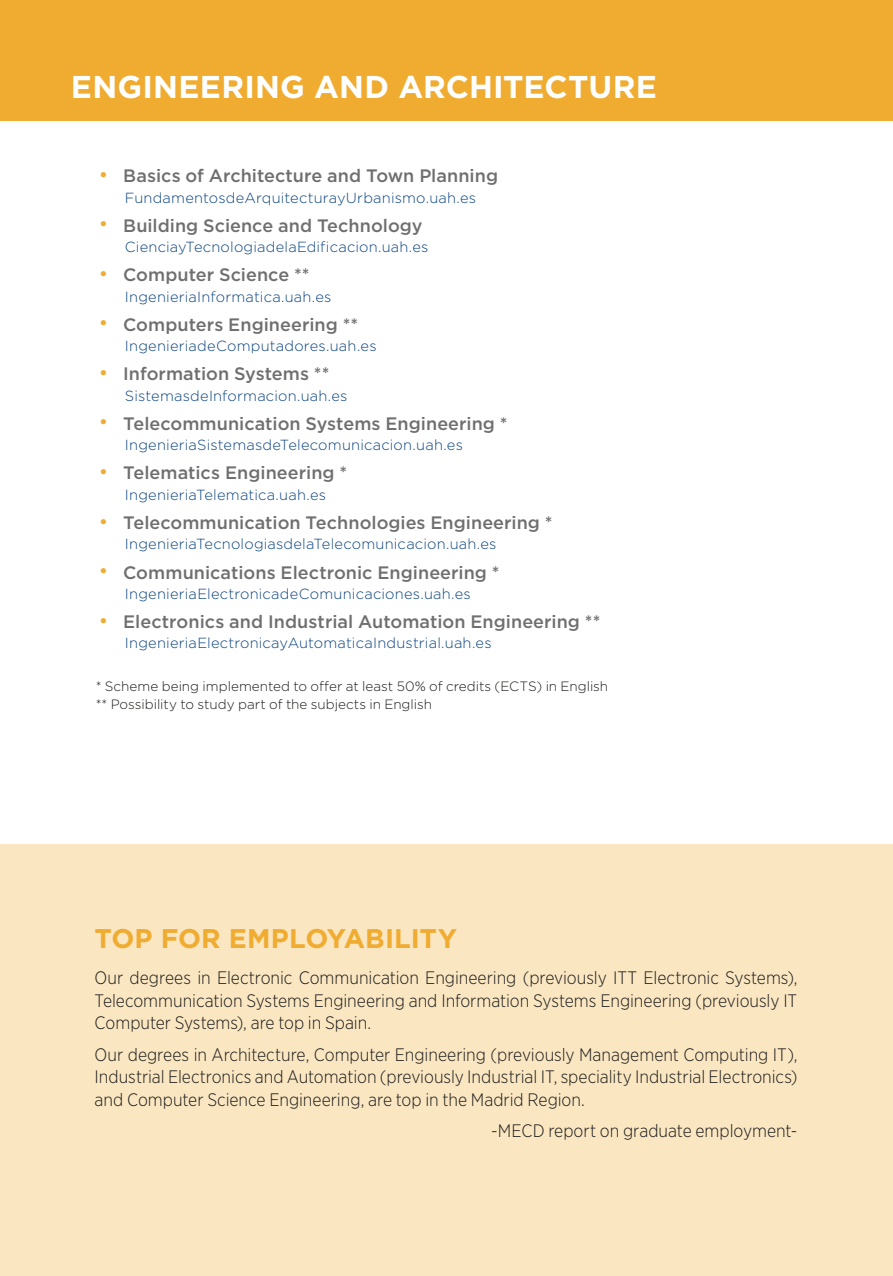
<style>
.page{position:relative;width:893px;height:1276px;background:#fff}
.page>*{position:absolute;margin:0;border:0;box-sizing:border-box;transform-origin:0 0}
.t1{font:700 31.5px "Gotham";letter-spacing:.005em;color:#fff}
.t2{font:700 27px "Gotham";color:#f0ac31}
.t3{font:300 18px/22.5px "Gotham Narrow";color:#1c1c1b;text-align:justify}
.t4{font:500 18px "Gotham";letter-spacing:.005em;color:#6f6f6f}
.t5{font:300 14.62px "Gotham";letter-spacing:.015em;color:#0d4582}
.t6{font:300 13.5px/18px "Gotham";color:#1c1c1b}
</style>
<div class="page">
<div style="left:0;top:0;width:893px;height:120px;background:#f0ac31"></div>
<div style="left:0;top:845px;width:893px;height:431px;background:#fae6c1"></div>
<h1 class="t1" style="left:71px;top:69px;width:588px">ENGINEERING AND ARCHITECTURE</h1>
<p class="t4" style="left:100px;top:166px;width:399px"><sup>●</sup> Basics of Architecture and Town Planning</p>
<p class="t5" style="left:125px;top:189px;width:353px">FundamentosdeArquitecturayUrbanismo.uah.es</p>
<p class="t4" style="left:100px;top:215px;width:324px"><sup>●</sup> Building Science and Technology</p>
<p class="t5" style="left:125px;top:239px;width:305px">CienciayTecnologiadelaEdificacion.uah.es</p>
<p class="t4" style="left:100px;top:265px;width:211px"><sup>●</sup> Computer Science **</p>
<p class="t5" style="left:125px;top:288px;width:208px">IngenieriaInformatica.uah.es</p>
<p class="t4" style="left:100px;top:314px;width:260px"><sup>●</sup> Computers Engineering **</p>
<p class="t5" style="left:125px;top:338px;width:253px">IngenieriadeComputadores.uah.es</p>
<p class="t4" style="left:100px;top:364px;width:231px"><sup>●</sup> Information Systems **</p>
<p class="t5" style="left:125px;top:387px;width:224px">SistemasdeInformacion.uah.es</p>
<p class="t4" style="left:100px;top:413px;width:409px"><sup>●</sup> Telecommunication Systems Engineering *</p>
<p class="t5" style="left:125px;top:437px;width:340px">IngenieriaSistemasdeTelecomunicacion.uah.es</p>
<p class="t4" style="left:100px;top:463px;width:249px"><sup>●</sup> Telematics Engineering *</p>
<p class="t5" style="left:125px;top:486px;width:203px">IngenieriaTelematica.uah.es</p>
<p class="t4" style="left:100px;top:512px;width:454px"><sup>●</sup> Telecommunication Technologies Engineering *</p>
<p class="t5" style="left:125px;top:536px;width:373px">IngenieriaTecnologiasdelaTelecomunicacion.uah.es</p>
<p class="t4" style="left:100px;top:562px;width:401px"><sup>●</sup> Communications Electronic Engineering *</p>
<p class="t5" style="left:125px;top:585px;width:347px">IngenieriaElectronicadeComunicaciones.uah.es</p>
<p class="t4" style="left:100px;top:611px;width:502px"><sup>●</sup> Electronics and Industrial Automation Engineering **</p>
<p class="t5" style="left:125px;top:635px;width:368px">IngenieriaElectronicayAutomaticaIndustrial.uah.es</p>
<p class="t6" style="left:96px;top:677px;width:514px">* Scheme being implemented to offer at least 50% of credits (ECTS) in English ** Possibility to study part of the subjects in English</p>
<h2 class="t2" style="left:95px;top:923px;width:364px">TOP FOR EMPLOYABILITY</h2>
<p class="t3" style="left:95px;top:966px;width:704px">Our degrees in Electronic Communication Engineering (previously ITT Electronic Systems), Telecommunication Systems Engineering and Information Systems Engineering (previously IT Computer Systems), are top in Spain.</p>
<p class="t3" style="left:95px;top:1042px;width:704px">Our degrees in Architecture, Computer Engineering (previously Management Computing IT), Industrial Electronics and Automation (previously Industrial IT, speciality Industrial Electronics) and Computer Science Engineering, are top in the Madrid Region.</p>
<p class="t3" style="left:491px;top:1119px;width:308px">-MECD report on graduate employment-</p>
</div>
